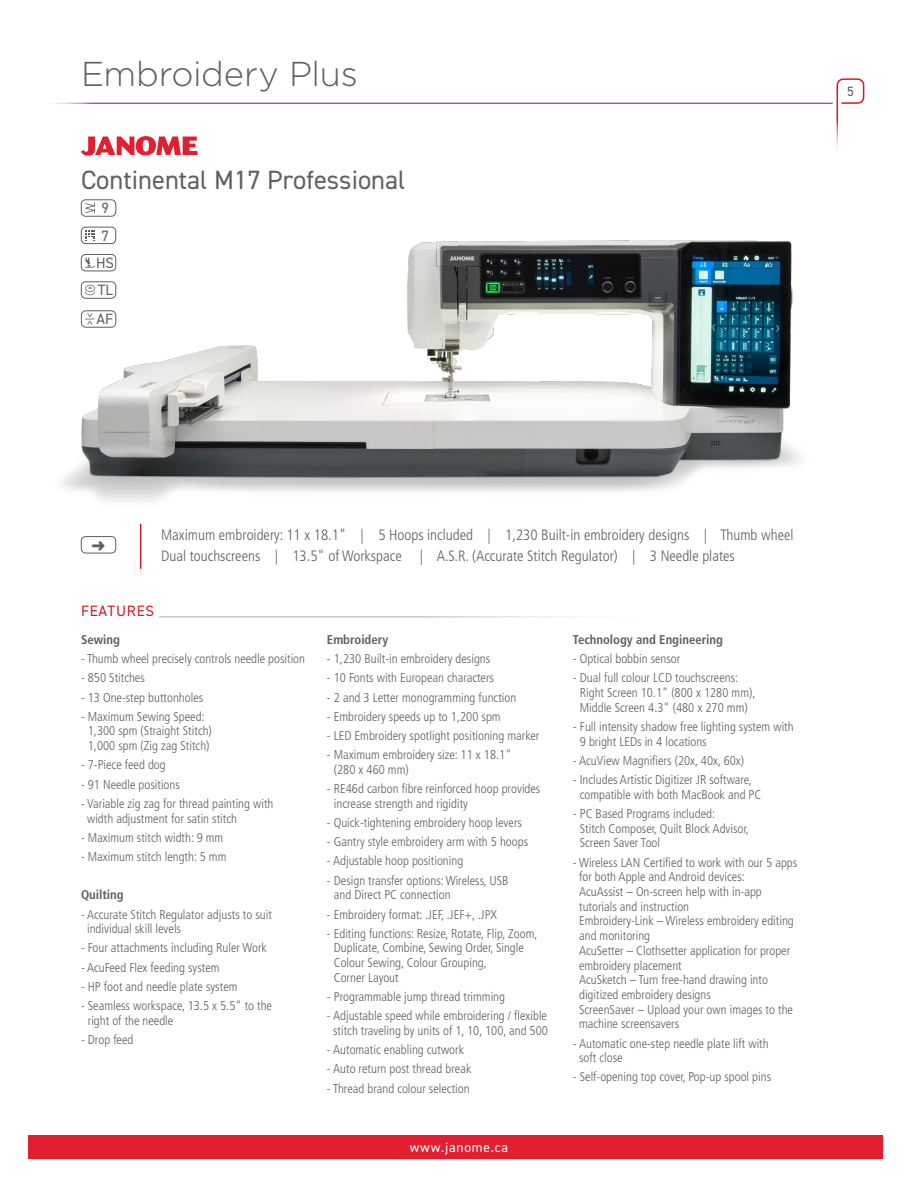
<style>
.page{position:relative;width:918px;height:1188px;background:#fff}
.page>*{position:absolute;margin:0;border:0;box-sizing:border-box;transform-origin:0 0}
.t1{font:300 34.5px "Gotham";letter-spacing:-.01em;color:#5f6062}
.t2{font:26.55px "DIN2014";color:#5f6062}
.t3{font:300 condensed 15px/21px "Frutiger LT Std";color:#5f6062}
.t4{font:15px "DIN2014";letter-spacing:.05em;color:#ce1b22}
.t5{font:15px/27.3px "DIN2014";color:#5f6062;text-align:center}
.t6{font:13.5px "DIN2014";letter-spacing:.06em;color:#fff}
.t7{font:13.5px "DIN2014";color:#5f6062}
.t8{font:300 condensed 12.75px/14.7px "Frutiger LT Std";color:#5f6062}
.t9{font:700 condensed 12.75px "Frutiger LT Std";color:#5f6062}
</style>
<div class="page">
<img style="left:62px;top:227px;width:738px;height:297px">
<hr style="left:140px;top:524px;width:1px;height:45px;background:#ce1b22">
<div style="left:81px;top:536px;width:35px;height:17px;border:1px solid #5f6062;border-radius:4px"></div>
<hr style="left:159px;top:616px;width:521px;height:1px;background:#5f6062">
<div style="left:81px;top:199px;width:35px;height:18px;border:1px solid #5f6062;border-radius:4px"></div>
<svg style="left:85px;top:203px;width:10px;height:10px"></svg>
<div style="left:81px;top:227px;width:35px;height:17px;background:#fff;border-radius:4px"></div>
<div style="left:81px;top:227px;width:35px;height:17px;border:1px solid #5f6062;border-radius:4px"></div>
<svg style="left:85px;top:230px;width:10px;height:11px"></svg>
<div style="left:81px;top:254px;width:35px;height:17px;background:#fff;border-radius:4px"></div>
<div style="left:81px;top:254px;width:35px;height:17px;border:1px solid #5f6062;border-radius:4px"></div>
<svg style="left:85px;top:257px;width:10px;height:11px"></svg>
<div style="left:81px;top:282px;width:35px;height:16px;background:#fff;border-radius:4px"></div>
<div style="left:81px;top:282px;width:35px;height:17px;border:1px solid #5f6062;border-radius:4px"></div>
<svg style="left:85px;top:285px;width:10px;height:10px"></svg>
<div style="left:81px;top:311px;width:35px;height:16px;background:#fff;border-radius:4px"></div>
<div style="left:81px;top:311px;width:35px;height:17px;border:1px solid #5f6062;border-radius:4px"></div>
<svg style="left:85px;top:313px;width:10px;height:12px"></svg>
<div style="left:28px;top:1136px;width:855px;height:24px;background:#e31e30"></div>
<svg style="left:81px;top:136px;width:116px;height:20px"></svg>
<hr style="left:39px;top:102px;width:794px;height:2px;background:#ce1b22">
<svg style="left:836px;top:78px;width:29px;height:71px"></svg>
<h1 class="t1" style="left:81px;top:52px;width:278px">Embroidery Plus</h1>
<h2 class="t2" style="left:81px;top:163px;width:326px">Continental M17 Professional</h2>
<p class="t5" style="left:96px;top:194px;width:20px">9<br>7<br>HS<br>TL</p>
<p class="t5" style="left:96px;top:305px;width:18px">AF</p>
<p class="t7" style="left:847px;top:83px;width:8px">5</p>
<p class="t3" style="left:161px;top:524px;width:634px">Maximum embroidery: 11 x 18.1" | 5 Hoops included | 1,230 Built-in embroidery designs | Thumb wheel<br>Dual touchscreens | 13.5" of Workspace | A.S.R. (Accurate Stitch Regulator) | 3 Needle plates</p>
<p class="t4" style="left:81px;top:602px;width:75px">FEATURES</p>
<p class="t9" style="left:81px;top:632px;width:40px">Sewing</p>
<p class="t8" style="left:81px;top:652px;width:226px">- Thumb wheel precisely controls needle position</p>
<p class="t8" style="left:81px;top:671px;width:65px">- 850 Stitches</p>
<p class="t8" style="left:81px;top:690px;width:124px">- 13 One-step buttonholes</p>
<p class="t8" style="left:81px;top:709px;width:132px;text-align:center">- Maximum Sewing Speed:<br>1,300 spm (Straight Stitch)<br>1,000 spm (Zig zag Stitch)</p>
<p class="t8" style="left:81px;top:758px;width:86px">- 7-Piece feed dog</p>
<p class="t8" style="left:81px;top:777px;width:100px">- 91 Needle positions</p>
<p class="t8" style="left:87px;top:796px;width:188px;text-indent:-6px">- Variable zig zag for thread painting with width adjustment for satin stitch</p>
<p class="t8" style="left:81px;top:830px;width:144px">- Maximum stitch width: 9 mm</p>
<p class="t8" style="left:81px;top:849px;width:147px">- Maximum stitch length: 5 mm</p>
<p class="t9" style="left:81px;top:887px;width:44px">Quilting</p>
<p class="t8" style="left:87px;top:907px;width:186px;text-indent:-6px">- Accurate Stitch Regulator adjusts to suit individual skill levels</p>
<p class="t8" style="left:81px;top:941px;width:188px">- Four attachments including Ruler Work</p>
<p class="t8" style="left:81px;top:960px;width:140px">- AcuFeed Flex feeding system</p>
<p class="t8" style="left:81px;top:979px;width:158px">- HP foot and needle plate system</p>
<p class="t8" style="left:88px;top:998px;width:186px;text-indent:-7px">- Seamless workspace, 13.5 x 5.5" to the right of the needle</p>
<p class="t8" style="left:81px;top:1032px;width:54px">- Drop feed</p>
<p class="t9" style="left:327px;top:632px;width:63px">Embroidery</p>
<p class="t8" style="left:327px;top:652px;width:165px">- 1,230 Built-in embroidery designs</p>
<p class="t8" style="left:327px;top:671px;width:169px">- 10 Fonts with European characters</p>
<p class="t8" style="left:327px;top:690px;width:191px">- 2 and 3 Letter monogramming function</p>
<p class="t8" style="left:327px;top:709px;width:175px">- Embroidery speeds up to 1,200 spm</p>
<p class="t8" style="left:327px;top:728px;width:214px">- LED Embroidery spotlight positioning marker</p>
<p class="t8" style="left:334px;top:748px;width:179px;text-indent:-7px">- Maximum embroidery size: 11 x 18.1" (280 x 460 mm)</p>
<p class="t8" style="left:334px;top:782px;width:208px;text-indent:-7px">- RE46d carbon fibre reinforced hoop provides increase strength and rigidity</p>
<p class="t8" style="left:327px;top:815px;width:197px">- Quick-tightening embroidery hoop levers</p>
<p class="t8" style="left:327px;top:835px;width:203px">- Gantry style embroidery arm with 5 hoops</p>
<p class="t8" style="left:327px;top:854px;width:138px">- Adjustable hoop positioning</p>
<p class="t8" style="left:334px;top:873px;width:176px;text-indent:-7px">- Design transfer options: Wireless, USB and Direct PC connection</p>
<p class="t8" style="left:327px;top:907px;width:172px">- Embroidery format: .JEF, .JEF+, .JPX</p>
<p class="t8" style="left:334px;top:926px;width:205px;text-indent:-7px">- Editing functions: Resize, Rotate, Flip, Zoom, Duplicate, Combine, Sewing Order, Single Colour Sewing, Colour Grouping,<br>Corner Layout</p>
<p class="t8" style="left:327px;top:989px;width:180px">- Programmable jump thread trimming</p>
<p class="t8" style="left:327px;top:1009px;width:222px;text-align:center">- Adjustable speed while embroidering / flexible stitch traveling by units of 1, 10, 100, and 500</p>
<p class="t8" style="left:327px;top:1043px;width:139px">- Automatic enabling cutwork</p>
<p class="t8" style="left:327px;top:1062px;width:146px">- Auto return post thread break</p>
<p class="t8" style="left:327px;top:1081px;width:144px">- Thread brand colour selection</p>
<p class="t6" style="left:410px;top:1139px;width:100px">www.janome.ca</p>
<p class="t9" style="left:573px;top:632px;width:152px">Technology and Engineering</p>
<p class="t8" style="left:573px;top:652px;width:109px">- Optical bobbin sensor</p>
<p class="t8" style="left:580px;top:671px;width:177px;text-indent:-7px">- Dual full colour LCD touchscreens:<br>Right Screen 10.1" (800 x 1280 mm),<br>Middle Screen 4.3" (480 x 270 mm)</p>
<p class="t8" style="left:580px;top:719px;width:215px;text-indent:-7px">- Full intensity shadow free lighting system with<br>9 bright LEDs in 4 locations</p>
<p class="t8" style="left:573px;top:753px;width:173px">- AcuView Magnifiers (20x, 40x, 60x)</p>
<p class="t8" style="left:580px;top:773px;width:183px;text-indent:-7px">- Includes Artistic Digitizer JR software, compatible with both MacBook and PC</p>
<p class="t8" style="left:580px;top:806px;width:171px;text-indent:-7px">- PC Based Programs included:<br>Stitch Composer, Quilt Block Advisor,<br>Screen Saver Tool</p>
<p class="t8" style="left:579px;top:855px;width:220px;text-indent:-6px">- Wireless LAN Certified to work with our 5 apps for both Apple and Android devices:<br>AcuAssist – On-screen help with in-app tutorials and instruction<br>Embroidery-Link – Wireless embroidery editing and monitoring<br>AcuSetter – Clothsetter application for proper embroidery placement<br>AcuSketch – Turn free-hand drawing into digitized embroidery designs<br>ScreenSaver – Upload your own images to the machine screensavers</p>
<p class="t8" style="left:579px;top:1036px;width:191px;text-indent:-6px">- Automatic one-step needle plate lift with soft close</p>
<p class="t8" style="left:573px;top:1070px;width:200px">- Self-opening top cover, Pop-up spool pins</p>
</div>
